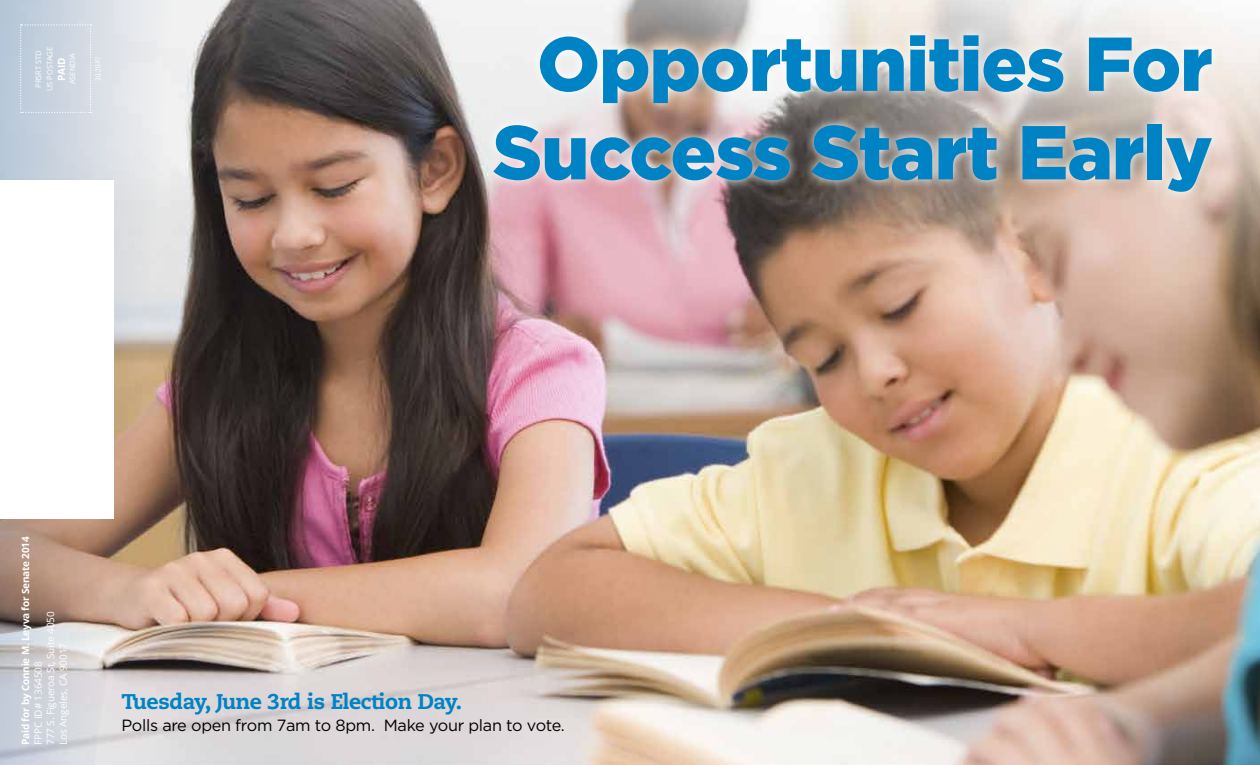
<style>
.page{position:relative;width:1260px;height:765px;background:#fff}
.page>*{position:absolute;margin:0;border:0;box-sizing:border-box;transform-origin:0 0}
.t1{font:900 76.12px/88.5px "Gotham";letter-spacing:-.015em;color:#0083c5;text-align:center}
.t2{font:800 21.25px "Caecilia";letter-spacing:-.02em;color:#0083c5}
.t3{font:16.25px "Gotham";letter-spacing:-.02em;color:#000}
.t4{font:10px/12.5px "Open Sans";letter-spacing:-.01em;color:#fff}
.t5{font:700 10px "Open Sans";letter-spacing:-.02em;color:#fff}
.t6{font:7.5px/11.2px "Open Sans";letter-spacing:-.01em;color:#fff;text-align:center}
</style>
<div class="page">
<img style="left:202px;top:0;width:1058px;height:765px">
<svg style="left:0;top:0;width:202px;height:765px;background:#c1b7b2"></svg>
<div style="left:0;top:180px;width:113px;height:338px;background:#fff"></div>
<svg style="left:484px;top:25px;width:738px;height:177px"></svg>
<svg style="left:20px;top:24px;width:71px;height:89px;background:#cad4df"></svg>
<p class="t6" style="left:33px;top:91px;width:45px;rotate:-90deg">PRSRT STD<br>US POSTAGE</p>
<p class="t5" style="left:54px;top:81px;width:25px;rotate:-90deg">PAID</p>
<p class="t6" style="left:67px;top:84px;width:32px;rotate:-90deg">ASENDIA</p>
<h1 class="t1" style="left:493px;top:18px;width:722px">Opportunities For<br>Success Start Early</h1>
<p class="t5" style="left:19px;top:745px;width:210px;rotate:-90deg">Paid for by Connie M. Leyva for Senate 2014</p>
<p class="t4" style="left:32px;top:745px;width:135px;rotate:-90deg">FPPC ID# 1364508<br>777 S. Figueroa St, Suite 4050<br>Los Angeles, CA 90017</p>
<h2 class="t2" style="left:121px;top:688px;width:342px">Tuesday, June 3rd is Election Day.</h2>
<h3 class="t3" style="left:121px;top:716px;width:445px">Polls are open from 7am to 8pm. Make your plan to vote.</h3>
</div>
